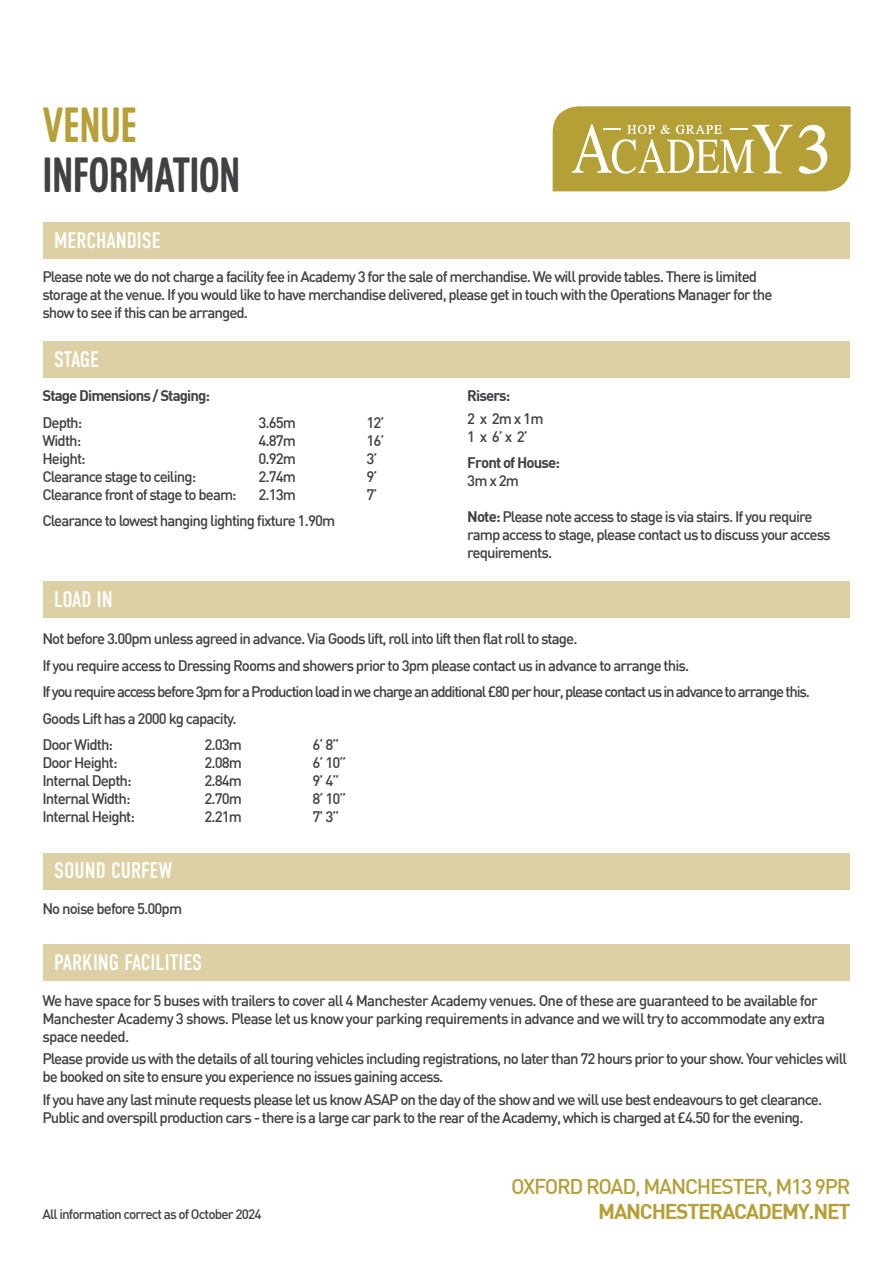
<style>
.page{position:relative;width:893px;height:1263px;background:#fff}
.page>*{position:absolute;margin:0;border:0;box-sizing:border-box;transform-origin:0 0}
.t1{font:48px "Colaba";letter-spacing:-.01em;color:#414042}
.t2{font:48px "Colaba";letter-spacing:-.01em;color:#b5a038}
.t3{font:22.5px "DIN Condensed";color:#fff}
.t4{font:500 21px "DIN";letter-spacing:-.06em;color:#b5a038}
.t5{font:700 21px "DIN";letter-spacing:-.06em;color:#b5a038}
.t6{font:500 15px/18px "DIN";letter-spacing:-.06em;color:#414042}
.t7{font:700 15px "DIN";letter-spacing:-.06em;color:#414042}
.t8{font:500 13.5px "DIN";letter-spacing:-.06em;color:#414042}
.s1{font-weight:700}
</style>
<div class="page">
<div style="left:43px;top:222px;width:806px;height:37px;background:#dcd0a4"></div>
<div style="left:43px;top:341px;width:806px;height:37px;background:#dcd0a4"></div>
<div style="left:43px;top:582px;width:806px;height:36px;background:#dcd0a4"></div>
<div style="left:43px;top:853px;width:806px;height:36px;background:#dcd0a4"></div>
<div style="left:43px;top:944px;width:806px;height:37px;background:#dcd0a4"></div>
<svg style="left:553px;top:106px;width:298px;height:85px;background:#bfad53"></svg>
<h1 class="t2" style="left:43px;top:99px;width:96px">VENUE</h1>
<h1 class="t1" style="left:43px;top:148px;width:199px">INFORMATION</h1>
<h2 class="t3" style="left:54px;top:228px;width:108px">MERCHANDISE</h2>
<p class="t6" style="left:42px;top:267px;width:732px">Please note we do not charge a facility fee in Academy 3 for the sale of merchandise. We will provide tables. There is limited storage at the venue. If you would like to have merchandise delivered, please get in touch with the Operations Manager for the show to see if this can be arranged.</p>
<h2 class="t3" style="left:54px;top:347px;width:46px">STAGE</h2>
<p class="t7" style="left:42px;top:386px;width:169px">Stage Dimensions / Staging:</p>
<p class="t6" style="left:42px;top:413px;width:42px">Depth:</p>
<p class="t6" style="left:258px;top:413px;width:39px">3.65m</p>
<p class="t6" style="left:366px;top:413px;width:20px">12’</p>
<p class="t6" style="left:42px;top:431px;width:40px">Width:</p>
<p class="t6" style="left:258px;top:431px;width:39px">4.87m</p>
<p class="t6" style="left:366px;top:431px;width:20px">16’</p>
<p class="t6" style="left:42px;top:449px;width:45px">Height:</p>
<p class="t6" style="left:258px;top:449px;width:39px">0.92m</p>
<p class="t6" style="left:366px;top:449px;width:13px">3’</p>
<p class="t6" style="left:42px;top:467px;width:155px">Clearance stage to ceiling:</p>
<p class="t6" style="left:258px;top:467px;width:39px">2.74m</p>
<p class="t6" style="left:366px;top:467px;width:13px">9’</p>
<p class="t6" style="left:42px;top:485px;width:196px">Clearance front of stage to beam:</p>
<p class="t6" style="left:258px;top:485px;width:39px">2.13m</p>
<p class="t6" style="left:366px;top:485px;width:13px">7’</p>
<p class="t6" style="left:42px;top:511px;width:294px">Clearance to lowest hanging lighting fixture 1.90m</p>
<h2 class="t3" style="left:54px;top:587px;width:60px">LOAD IN</h2>
<p class="t7" style="left:467px;top:386px;width:45px">Risers:</p>
<p class="t6" style="left:467px;top:409px;width:78px">2 x 2m x 1m<br>1 x 6’ x 2’</p>
<p class="t7" style="left:467px;top:453px;width:94px">Front of House:</p>
<p class="t6" style="left:467px;top:471px;width:53px">3m x 2m</p>
<p class="t6" style="left:467px;top:507px;width:365px"><span class="s1">Note:</span> Please note access to stage is via stairs. If you require ramp access to stage, please contact us to discuss your access requirements.</p>
<p class="t6" style="left:42px;top:625px;width:769px;line-height:26.5px">Not before 3.00pm unless agreed in advance. Via Goods lift, roll into lift then flat roll to stage.<br>If you require access to Dressing Rooms and showers prior to 3pm please contact us in advance to arrange this.<br>If you require access before 3pm for a Production load in we charge an additional £80 per hour, please contact us in advance to arrange this.<br>Goods Lift has a 2000 kg capacity.<br>Door Width:</p>
<p class="t6" style="left:204px;top:735px;width:39px">2.03m</p>
<p class="t6" style="left:312px;top:735px;width:28px">6’ 8”</p>
<p class="t6" style="left:42px;top:753px;width:77px">Door Height:</p>
<p class="t6" style="left:204px;top:753px;width:39px">2.08m</p>
<p class="t6" style="left:312px;top:753px;width:35px">6’ 10”</p>
<p class="t6" style="left:42px;top:771px;width:91px">Internal Depth:</p>
<p class="t6" style="left:204px;top:771px;width:39px">2.84m</p>
<p class="t6" style="left:312px;top:771px;width:28px">9’ 4”</p>
<p class="t6" style="left:42px;top:789px;width:90px">Internal Width:</p>
<p class="t6" style="left:204px;top:789px;width:39px">2.70m</p>
<p class="t6" style="left:312px;top:789px;width:35px">8’ 10”</p>
<p class="t6" style="left:42px;top:807px;width:94px">Internal Height:</p>
<p class="t6" style="left:204px;top:807px;width:39px">2.21m</p>
<p class="t6" style="left:312px;top:807px;width:28px">7’ 3”</p>
<h2 class="t3" style="left:54px;top:858px;width:119px">SOUND CURFEW</h2>
<p class="t6" style="left:42px;top:899px;width:141px">No noise before 5.00pm</p>
<h2 class="t3" style="left:54px;top:949px;width:149px">PARKING FACILITIES</h2>
<p class="t6" style="left:42px;top:991px;width:784px">We have space for 5 buses with trailers to cover all 4 Manchester Academy venues. One of these are guaranteed to be available for<br>Manchester Academy 3 shows. Please let us know your parking requirements in advance and we will try to accommodate any extra space needed.</p>
<p class="t6" style="left:42px;top:1049px;width:806px">Please provide us with the details of all touring vehicles including registrations, no later than 72 hours prior to your show. Your vehicles will be booked on site to ensure you experience no issues gaining access.</p>
<p class="t6" style="left:42px;top:1090px;width:781px">If you have any last minute requests please let us know ASAP on the day of the show and we will use best endeavours to get clearance.<br>Public and overspill production cars - there is a large car park to the rear of the Academy, which is charged at £4.50 for the evening.</p>
<p class="t8" style="left:43px;top:1205px;width:221px">All information correct as of October 2024</p>
<h3 class="t4" style="left:511px;top:1173px;width:341px">OXFORD ROAD, MANCHESTER, M13 9PR</h3>
<h3 class="t5" style="left:598px;top:1197px;width:254px">MANCHESTERACADEMY.NET</h3>
</div>
